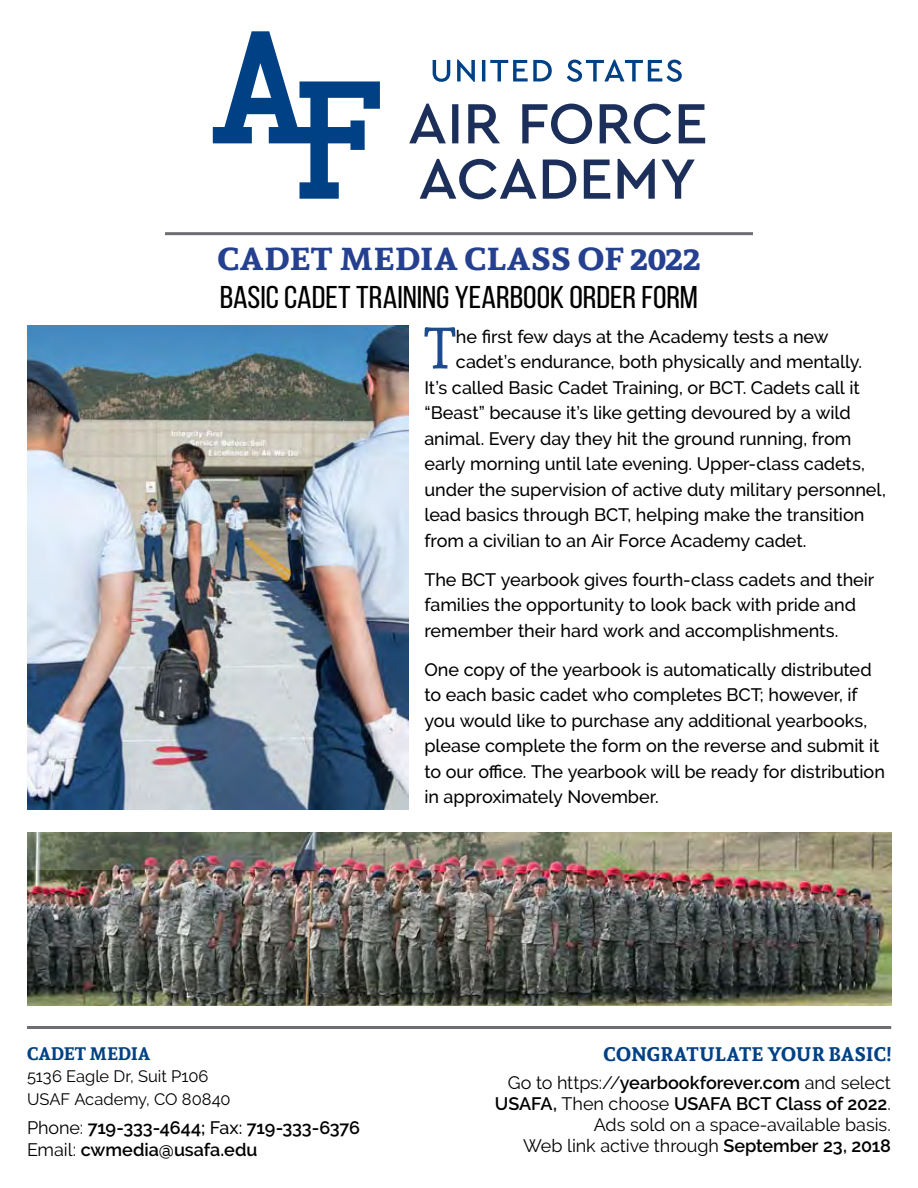
<style>
.page{position:relative;width:918px;height:1188px;background:#fff}
.page>*{position:absolute;margin:0;border:0;box-sizing:border-box;transform-origin:0 0}
.t1{font:57.75px "Andada";color:#1d4c8e;scale:.93 1}
.t2{font:31.5px "Bebas Neue";letter-spacing:-.005em;color:#000;scale:1.1 1}
.t3{font:700 31.5px "Andada";color:#25408f;scale:1.1 1}
.t4{font:700 19.5px "Andada";letter-spacing:.01em;color:#004185}
.t5{font:500 18px/25.5px "Raleway";letter-spacing:-.005em;color:#000}
.t6{font:18px/21px "Raleway";letter-spacing:-.005em;color:#000;text-align:right}
.t7{font:600 18px/22.5px "Raleway";letter-spacing:-.005em;color:#000}
.t8{font:700 18px "Andada";letter-spacing:-.005em;color:#004185}
.t9{font:16.5px/22.5px "Raleway";color:#000}
.s1{font-weight:400}
.s2{font-weight:500}
.s3{font-weight:600}
</style>
<div class="page">
<svg style="left:213px;top:31px;width:167px;height:168px"></svg>
<svg style="left:433px;top:60px;width:249px;height:22px"></svg>
<svg style="left:409px;top:104px;width:296px;height:95px"></svg>
<hr style="left:165px;top:232px;width:588px;height:3px;background:#6d6e71">
<hr style="left:27px;top:1026px;width:864px;height:3px;background:#6d6e71">
<img style="left:27px;top:326px;width:381px;height:484px">
<img style="left:27px;top:832px;width:864px;height:174px">
<img style="left:27px;top:832px;width:772px;height:38px">
<h2 class="t3" style="left:217px;top:237px;width:441px">CADET MEDIA CLASS OF 2022</h2>
<h2 class="t2" style="left:220px;top:280px;width:436px">BASIC CADET TRAINING YEARBOOK ORDER FORM</h2>
<h1 class="t1" style="left:424px;top:311px;width:36px">T</h1>
<p class="t5" style="left:456px;top:324px;width:374px">he first few days at the Academy tests a new</p>
<p class="t5" style="left:456px;top:349px;width:408px">cadet’s endurance, both physically and mentally.</p>
<p class="t5" style="left:424px;top:375px;width:437px">It’s called Basic Cadet Training, or BCT. Cadets call it</p>
<p class="t5" style="left:424px;top:400px;width:428px">“Beast” because it’s like getting devoured by a wild</p>
<p class="t5" style="left:424px;top:426px;width:429px">animal. Every day they hit the ground running, from</p>
<p class="t5" style="left:424px;top:451px;width:442px">early morning until late evening. Upper-class cadets,</p>
<p class="t5" style="left:424px;top:477px;width:463px">under the supervision of active duty military personnel,</p>
<p class="t5" style="left:424px;top:502px;width:441px">lead basics through BCT, helping make the transition</p>
<p class="t5" style="left:424px;top:528px;width:383px">from a civilian to an Air Force Academy cadet.</p>
<p class="t5" style="left:424px;top:567px;width:452px">The BCT yearbook gives fourth-class cadets and their families the opportunity to look back with pride and remember their hard work and accomplishments.</p>
<p class="t5" style="left:424px;top:657px;width:462px">One copy of the yearbook is automatically distributed to each basic cadet who completes BCT; however, if you would like to purchase any additional yearbooks, please complete the form on the reverse and submit it to our office. The yearbook will be ready for distribution in approximately November.</p>
<p class="t8" style="left:27px;top:1041px;width:125px">CADET MEDIA</p>
<p class="t9" style="left:27px;top:1065px;width:205px">5136 Eagle Dr, Suit P106<br>USAF Academy, CO 80840</p>
<p class="t7" style="left:27px;top:1116px;width:335px"><span class="s1">Phone:</span> 719-333-4644; <span class="s2">Fax:</span> 719-333-6376<br><span class="s1">Email:</span> cwmedia@usafa.edu</p>
<p class="t4" style="left:603px;top:1041px;width:289px">CONGRATULATE YOUR BASIC!</p>
<p class="t6" style="left:495px;top:1072px;width:398px">Go to https://<span class="s3">yearbookforever.com</span> and select <span class="s3">USAFA,</span> Then choose <span class="s3">USAFA BCT Class of 2022</span>.<br>Ads sold on a space-available basis.<br>Web link active through <span class="s3">September 23, 2018</span></p>
</div>
